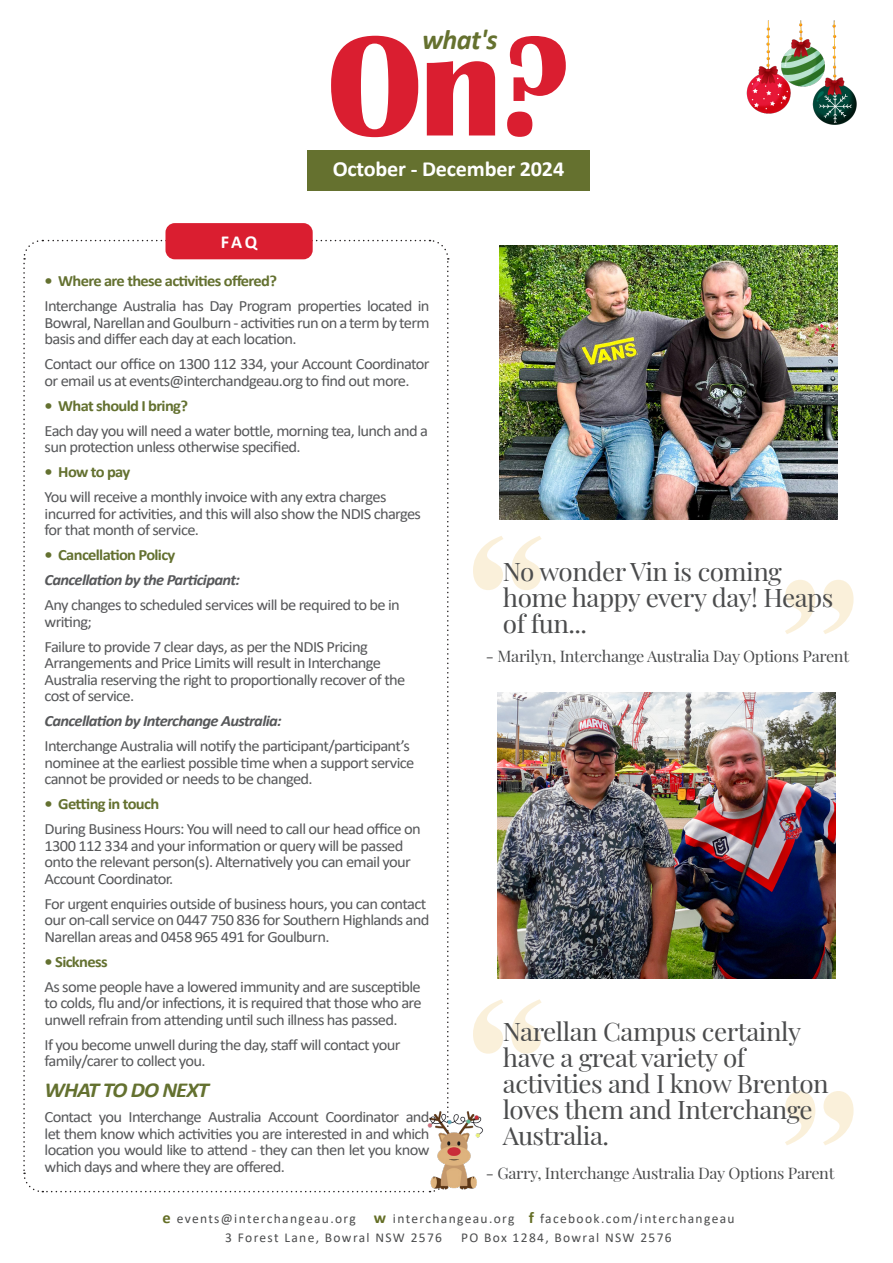
<style>
.page{position:relative;width:893px;height:1263px;background:#fff}
.page>*{position:absolute;margin:0;border:0;box-sizing:border-box;transform-origin:0 0}
.t1{font:700 147.15px "Britannic";color:#da1e30}
.t2{font:italic 700 28.2px "Calibri";color:#65712f}
.t3{font:25.05px/26.1px "Playfair Display";letter-spacing:-.02em;color:#4b4c4d;scale:1.04 1}
.t4{font:700 21.6px "Calibri";letter-spacing:-.01em;color:#fff}
.t5{font:italic 700 21.3px "Calibri";letter-spacing:-.04em;color:#647130;scale:1.05 1}
.t6{font:700 18.3px "Calibri";color:#fff}
.t7{font:15.6px/16.5px "Calibri";letter-spacing:-.04em;color:#57585a;scale:1.05 1}
.t8{font:700 15.6px "Calibri";letter-spacing:-.04em;color:#647130;scale:1.05 1}
.t9{font:15.6px "Playfair Display";letter-spacing:-.02em;color:#4b4c4d;scale:1.04 1}
.t10{font:italic 700 15.6px "Calibri";letter-spacing:-.04em;color:#57585a;scale:1.05 1}
.t11{font:13.5px "Calibri";letter-spacing:.1em;color:#4b4c4d}
.s1{font-weight:700;font-size:16.05px;color:#646e25}
</style>
<div class="page">
<svg style="left:473px;top:536px;width:69px;height:54px"></svg>
<svg style="left:785px;top:580px;width:68px;height:54px"></svg>
<svg style="left:473px;top:999px;width:69px;height:55px"></svg>
<svg style="left:785px;top:1091px;width:68px;height:54px"></svg>
<img style="left:499px;top:246px;width:338px;height:273px">
<svg style="left:23px;top:239px;width:426px;height:954px"></svg>
<div style="left:165px;top:223px;width:148px;height:36px;background:#da1e30;border-radius:9px"></div>
<img style="left:497px;top:692px;width:338px;height:286px">
<div style="left:307px;top:150px;width:283px;height:41px;background:#65712f"></div>
<img style="left:425px;top:1108px;width:58px;height:84px">
<img style="left:746px;top:20px;width:111px;height:105px">
<p class="t2" style="left:422px;top:20px;width:77px">what's</p>
<p class="t1" style="left:327px;top:4px;width:245px">On?</p>
<p class="t6" style="left:221px;top:229px;width:38px">FAQ</p>
<p class="t4" style="left:333px;top:153px;width:233px">October - December 2024</p>
<p class="t8" style="left:45px;top:270px;width:223px">• Where are these activities offered?</p>
<p class="t7" style="left:45px;top:297px;width:368px;text-align:justify">Interchange Australia has Day Program properties located in Bowral, Narellan and Goulburn - activities run on a term by term basis and differ each day at each location.</p>
<p class="t7" style="left:45px;top:355px;width:368px">Contact our office on 1300 112 334, your Account Coordinator or email us at events@interchandgeau.org to find out more.</p>
<p class="t8" style="left:45px;top:394px;width:138px">• What should I bring?</p>
<p class="t7" style="left:45px;top:422px;width:367px">Each day you will need a water bottle, morning tea, lunch and a sun protection unless otherwise specified.</p>
<p class="t8" style="left:45px;top:461px;width:83px">• How to pay</p>
<p class="t7" style="left:45px;top:488px;width:360px">You will receive a monthly invoice with any extra charges incurred for activities, and this will also show the NDIS charges for that month of service.</p>
<p class="t8" style="left:45px;top:544px;width:126px">• Cancellation Policy</p>
<p class="t10" style="left:45px;top:569px;width:188px">Cancellation by the Participant:</p>
<p class="t7" style="left:45px;top:596px;width:340px">Any changes to scheduled services will be required to be in writing;</p>
<p class="t7" style="left:45px;top:638px;width:345px">Failure to provide 7 clear days, as per the NDIS Pricing Arrangements and Price Limits will result in Interchange Australia reserving the right to proportionally recover of the cost of service.</p>
<p class="t10" style="left:45px;top:710px;width:227px">Cancellation by Interchange Australia:</p>
<p class="t7" style="left:45px;top:737px;width:354px">Interchange Australia will notify the participant/participant’s nominee at the earliest possible time when a support service cannot be provided or needs to be changed.</p>
<p class="t8" style="left:45px;top:793px;width:111px">• Getting in touch</p>
<p class="t7" style="left:45px;top:820px;width:360px">During Business Hours: You will need to call our head office on 1300 112 334 and your information or query will be passed onto the relevant person(s). Alternatively you can email your Account Coordinator.</p>
<p class="t7" style="left:45px;top:895px;width:368px">For urgent enquiries outside of business hours, you can contact our on-call service on 0447 750 836 for Southern Highlands and<br>Narellan areas and 0458 965 491 for Goulburn.</p>
<p class="t8" style="left:45px;top:951px;width:62px">• Sickness</p>
<p class="t7" style="left:45px;top:978px;width:361px;text-align:justify">As some people have a lowered immunity and are susceptible to colds, flu and/or infections, it is required that those who are unwell refrain from attending until such illness has passed.</p>
<p class="t7" style="left:45px;top:1036px;width:341px">If you become unwell during the day, staff will contact your family/carer to collect you.</p>
<p class="t5" style="left:45px;top:1075px;width:158px">WHAT TO DO NEXT</p>
<p class="t7" style="left:45px;top:1108px;width:368px;text-align:justify">Contact you Interchange Australia Account Coordinator and let them know which activities you are interested in and which location you would like to attend - they can then let you know which days and where they are offered.</p>
<p class="t3" style="left:503px;top:556px;width:319px">No wonder Vin is coming home happy every day! Heaps of fun...</p>
<p class="t9" style="left:486px;top:644px;width:351px">- Marilyn, Interchange Australia Day Options Parent</p>
<p class="t3" style="left:503px;top:1017px;width:315px">Narellan Campus certainly have a great variety of activities and I know Brenton loves them and Interchange<br>Australia.</p>
<p class="t9" style="left:486px;top:1160px;width:337px">- Garry, Interchange Australia Day Options Parent</p>
<p class="t11" style="left:162px;top:1209px;width:574px"><span class="s1">e</span> events@interchangeau.org <span class="s1">w</span> interchangeau.org <span class="s1">f</span> facebook.com/interchangeau</p>
<p class="t11" style="left:225px;top:1228px;width:218px">3 Forest Lane, Bowral NSW 2576</p>
<p class="t11" style="left:461px;top:1228px;width:212px">PO Box 1284, Bowral NSW 2576</p>
</div>
